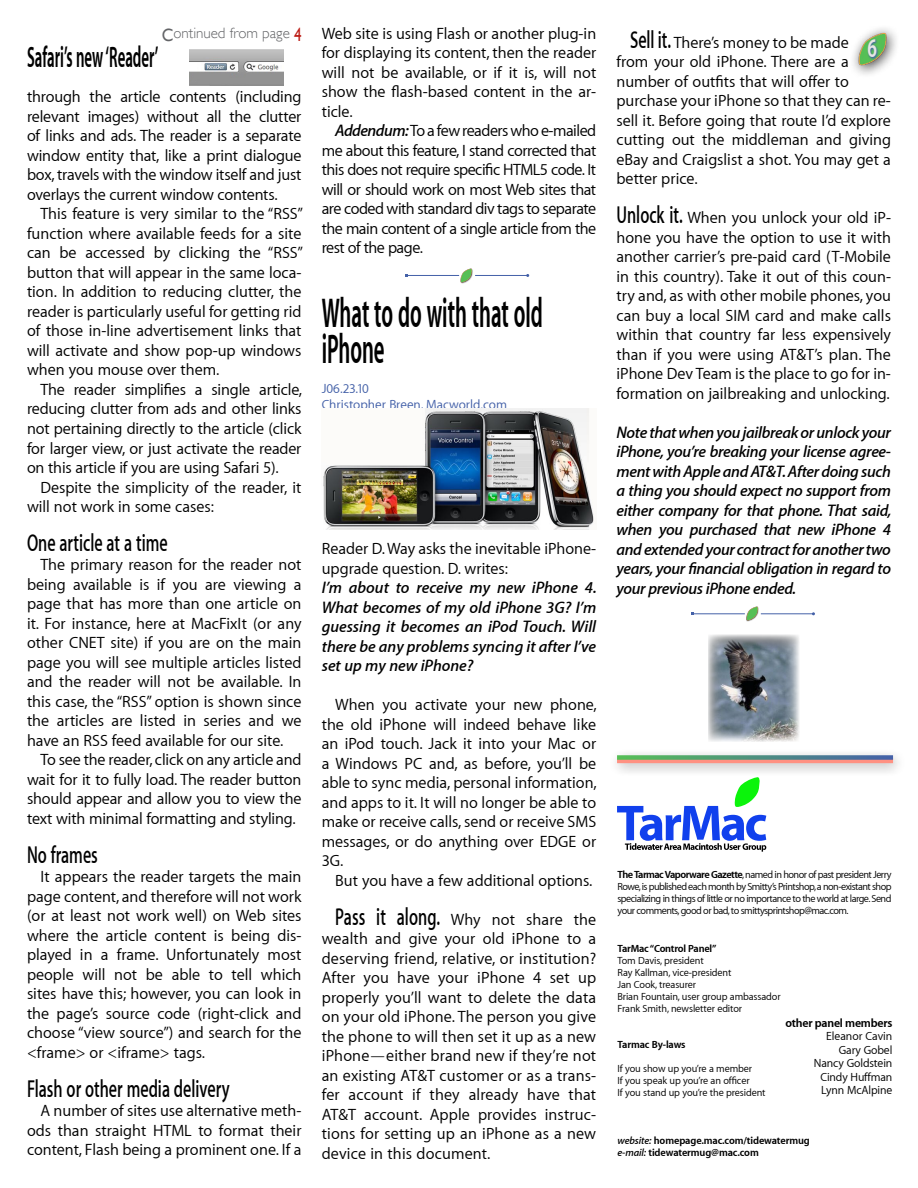
<style>
.page{position:relative;width:918px;height:1188px;background:#fff}
.page>*{position:absolute;margin:0;border:0;box-sizing:border-box;transform-origin:0 0}
.t1{font:700 42px/36px "Myriad Apple";color:#000;scale:.5 1}
.t2{font:700 30px "Myriad Apple";color:#000;scale:.5 1}
.t3{font:700 27px "Myriad Apple";color:#e6e6e4;scale:.67 1}
.t4{font:600 24.75px "Myriad Apple";color:#000;scale:.67 1}
.t5{font:16.5px/19.5px "Myriad Apple Text";color:#000;text-align:justify}
.t6{font:italic 600 16.5px/19.5px "Myriad Apple";letter-spacing:-.015em;color:#000;text-align:justify}
.t7{font:300 15px "Gill Sans";color:#636467}
.t8{font:13.5px/16.2px "Myriad Apple Text";color:#4461a8}
.t9{font:12px/13.5px "Myriad Apple Text";letter-spacing:-.01em;color:#000;text-align:right}
.t10{font:700 12px "Myriad Apple";letter-spacing:-.02em;color:#000}
.t11{font:10.5px/12px "Myriad Apple Text";letter-spacing:-.01em;color:#000}
.t12{font:700 10.5px/12px "Myriad Apple";letter-spacing:-.01em;color:#000}
.s1{font-weight:400;font-size:17.85px}
.s2{font-weight:400;font-size:19.05px;color:#bc1b14}
.s3{font-family:"Myriad Apple";font-weight:600;font-style:italic}
.s4{font-family:"Myriad Apple";font-weight:600;font-size:24.75px}
.s5{font-family:"Myriad Apple";font-weight:700}
.s6{font-weight:600;font-style:italic}
</style>
<div class="page">
<img style="left:856px;top:28px;width:32px;height:43px">
<svg style="left:867px;top:39px;width:29px;height:36px"></svg>
<hr style="left:406px;top:275px;width:53px;height:1px;background:#4461a8">
<hr style="left:476px;top:275px;width:52px;height:1px;background:#4461a8">
<div style="left:460px;top:269px;width:20px;height:23px;background:#fff"></div>
<img style="left:459px;top:268px;width:14px;height:16px">
<svg style="left:616px;top:753px;width:283px;height:20px"></svg>
<hr style="left:619px;top:759px;width:272px;height:4px;background:#ff9182">
<svg style="left:619px;top:755px;width:272px;height:5px"></svg>
<svg style="left:617px;top:777px;width:149px;height:75px"></svg>
<hr style="left:692px;top:613px;width:52px;height:1px;background:#4461a8">
<hr style="left:761px;top:613px;width:52px;height:1px;background:#4461a8">
<div style="left:746px;top:607px;width:19px;height:24px;background:#000;opacity:.5"></div>
<img style="left:746px;top:606px;width:12px;height:17px">
<img style="left:190px;top:49px;width:94px;height:37px">
<img style="left:323px;top:408px;width:271px;height:122px">
<div style="left:698px;top:625px;width:117px;height:132px;background:#fff"></div>
<div style="left:706px;top:633px;width:94px;height:110px;background:#000;opacity:.75"></div>
<p class="t7" style="left:162px;top:25px;width:141px"><span class="s1">C</span>ontinued from page <span class="s2">4</span></p>
<h2 class="t2" style="left:27px;top:38px;width:265px">Safari’s new ‘Reader’</h2>
<p class="t5" style="left:27px;top:87px;width:276px">through the article contents (including relevant images) without all the clutter of links and ads. The reader is a separate window entity that, like a print dialogue box, travels with the window itself and just overlays the current window contents.</p>
<p class="t5" style="left:27px;top:204px;width:278px;text-indent:13px">This feature is very similar to the “RSS” function where available feeds for a site can be accessed by clicking the “RSS” button that will appear in the same loca&shy;tion. In addition to reducing clutter, the reader is particularly useful for getting rid of those in-line advertisement links that will activate and show pop-up windows when you mouse over them.</p>
<p class="t5" style="left:27px;top:379px;width:277px;text-indent:13px">The reader simplifies a single article, reducing clutter from ads and other links not pertaining directly to the article (click for larger view, or just activate the reader on this article if you are using Safari 5).</p>
<p class="t5" style="left:27px;top:477px;width:276px;text-indent:13px">Despite the simplicity of the reader, it will not work in some cases:</p>
<h3 class="t4" style="left:27px;top:527px;width:211px">One article at a time</h3>
<p class="t5" style="left:27px;top:555px;width:276px;text-indent:13px">The primary reason for the reader not being available is if you are viewing a page that has more than one article on it. For instance, here at MacFixIt (or any other CNET site) if you are on the main page you will see multiple articles listed and the reader will not be available. In this case, the “RSS” option is shown since the articles are listed in series and we have an RSS feed available for our site.</p>
<p class="t5" style="left:27px;top:750px;width:276px;text-indent:13px">To see the reader, click on any article and wait for it to fully load. The reader button should appear and allow you to view the text with minimal formatting and styling.</p>
<h3 class="t4" style="left:27px;top:839px;width:107px">No frames</h3>
<p class="t5" style="left:27px;top:867px;width:276px;text-indent:13px">It appears the reader targets the main page content, and therefore will not work (or at least not work well) on Web sites where the article content is being dis&shy;played in a frame. Unfortunately most people will not be able to tell which sites have this; however, you can look in the page’s source code (right-click and choose “view source”) and search for the &lt;frame&gt; or &lt;iframe&gt; tags.</p>
<h3 class="t4" style="left:27px;top:1073px;width:304px">Flash or other media delivery</h3>
<p class="t5" style="left:27px;top:1101px;width:276px;text-indent:13px">A number of sites use alternative meth&shy;ods than straight HTML to format their content, Flash being a prominent one. If a</p>
<p class="t5" style="left:322px;top:23px;width:276px">Web site is using Flash or another plug-in for displaying its content, then the reader will not be available, or if it is, will not show the flash-based content in the ar&shy;ticle.</p>
<p class="t5" style="left:322px;top:121px;width:276px;text-indent:13px"><span class="s3">Addendum:</span> To a few readers who e-mailed me about this feature, I stand corrected that this does not require specific HTML5 code. It will or should work on most Web sites that are coded with standard div tags to separate the main content of a single article from the rest of the page.</p>
<h1 class="t1" style="left:322px;top:294px;width:444px">What to do with that old iPhone</h1>
<p class="t8" style="left:322px;top:380px;width:187px">J06.23.10<br>Christopher Breen, Macworld.com</p>
<p class="t5" style="left:322px;top:539px;width:276px">Reader D. Way asks the inevitable iPhone&shy;upgrade question. D. writes:</p>
<p class="t6" style="left:322px;top:578px;width:277px">I’m about to receive my new iPhone 4.<br>What becomes of my old iPhone 3G? I’m guessing it becomes an iPod Touch. Will there be any problems syncing it after I’ve set up my new iPhone?</p>
<p class="t5" style="left:322px;top:695px;width:277px;text-indent:13px">When you activate your new phone, the old iPhone will indeed behave like an iPod touch. Jack it into your Mac or a Windows PC and, as before, you’ll be able to sync media, personal information, and apps to it. It will no longer be able to make or receive calls, send or receive SMS messages, or do anything over EDGE or 3G.</p>
<p class="t5" style="left:335px;top:870px;width:259px">But you have a few additional options.</p>
<p class="t5" style="left:322px;top:909px;width:276px;text-indent:14px"><span class="s4">Pass it along.</span> Why not share the wealth and give your old iPhone to a deserving friend, relative, or institution?<br>After you have your iPhone 4 set up properly you’ll want to delete the data on your old iPhone. The person you give the phone to will then set it up as a new iPhone—either brand new if they’re not an existing AT&amp;T customer or as a trans&shy;fer account if they already have that AT&amp;T account. Apple provides instruc&shy;tions for setting up an iPhone as a new device in this document.</p>
<p class="t5" style="left:616px;top:32px;width:276px;text-align:left;text-indent:14px"><span class="s4">Sell it.</span> There’s money to be made<br>from your old iPhone. There are a number of outfits that will offer to purchase your iPhone so that they can re&shy;sell it. Before going that route I’d explore cutting out the middleman and giving eBay and Craigslist a shot. You may get a better price.</p>
<p class="t5" style="left:616px;top:208px;width:276px"><span class="s4">Unlock it.</span> When you unlock your old iP&shy;hone you have the option to use it with another carrier’s pre-paid card (T-Mobile in this country). Take it out of this coun&shy;try and, as with other mobile phones, you can buy a local SIM card and make calls within that country far less expensively than if you were using AT&amp;T’s plan. The iPhone Dev Team is the place to go for in&shy;formation on jailbreaking and unlocking.</p>
<p class="t6" style="left:617px;top:422px;width:276px">Note that when you jailbreak or unlock your iPhone, you’re breaking your license agree&shy;ment with Apple and AT&amp;T. After doing such a thing you should expect no support from either company for that phone. That said, when you purchased that new iPhone 4 and extended your contract for another two years, your financial obligation in regard to your previous iPhone ended.</p>
<h3 class="t3" style="left:867px;top:31px;width:16px">6</h3>
<p class="t11" style="left:618px;top:868px;width:276px;text-align:justify"><span class="s5">The Tarmac Vaporware Gazette</span>, named in honor of past president Jerry Rowe, is published each month by Smitty’s Printshop, a non-existant shop specializing in things of little or no importance to the world at large. Send your comments, good or bad, to smittysprintshop@mac.com.</p>
<p class="t12" style="left:618px;top:942px;width:100px">TarMac “Control Panel”</p>
<p class="t11" style="left:618px;top:954px;width:165px">Tom Davis, president<br>Ray Kallman, vice-president<br>Jan Cook, treasurer<br>Brian Fountain, user group ambassador<br>Frank Smith, newsletter editor</p>
<p class="t12" style="left:618px;top:1038px;width:70px">Tarmac By-laws</p>
<p class="t11" style="left:618px;top:1062px;width:150px">If you show up you’re a member<br>If you speak up you’re an officer<br>If you stand up you’re the president</p>
<p class="t12" style="left:618px;top:1134px;width:194px"><span class="s6">website:</span> homepage.mac.com/tidewatermug <span class="s6">e-mail:</span> tidewatermug@mac.com</p>
<p class="t10" style="left:786px;top:1015px;width:108px">other panel members</p>
<p class="t9" style="left:814px;top:1029px;width:80px">Eleanor Cavin<br>Gary Gobel<br>Nancy Goldstein<br>Cindy Huffman<br>Lynn McAlpine</p>
</div>
